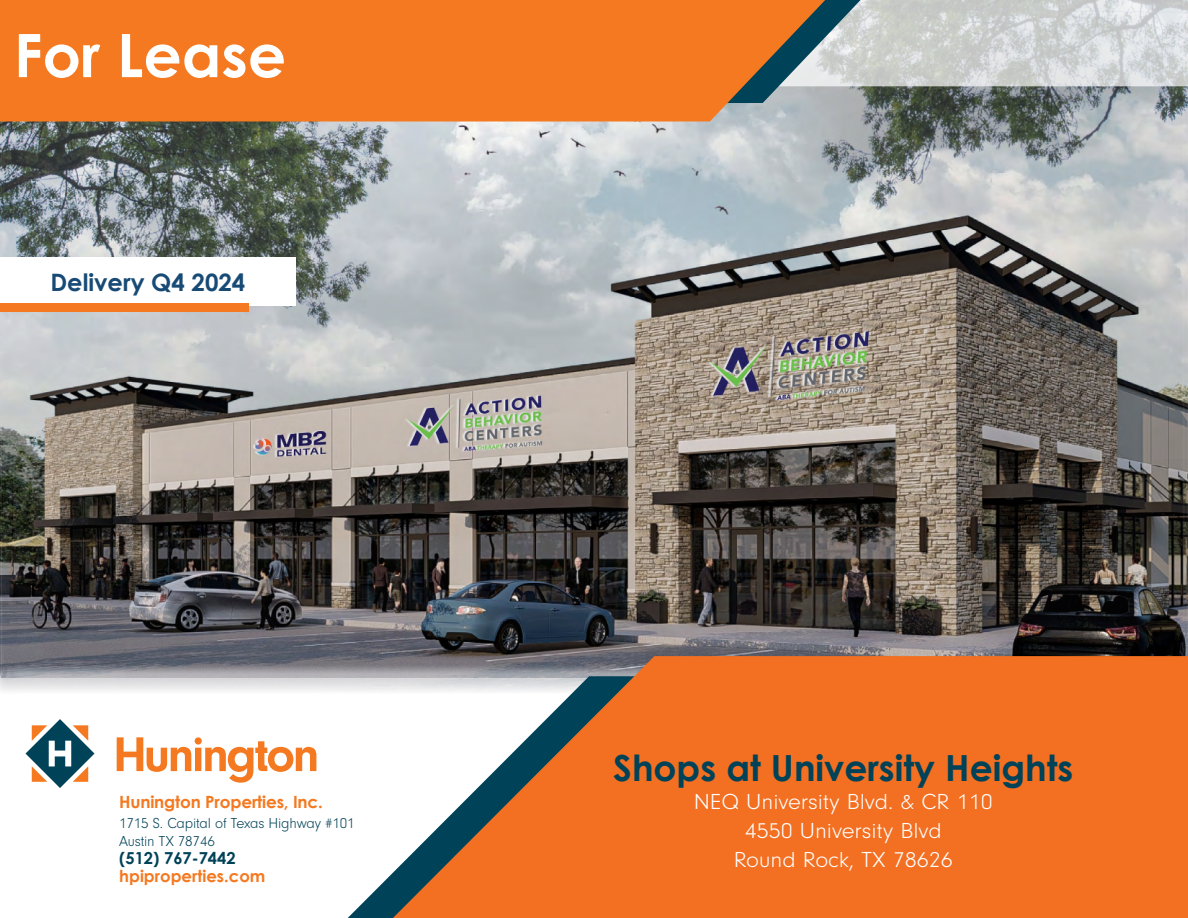
<style>
.page{position:relative;width:1188px;height:918px;background:#fff}
.page>*{position:absolute;margin:0;border:0;box-sizing:border-box;transform-origin:0 0}
.t1{font:700 60px "Century Gothic";color:#fff}
.t2{font:700 36px "Century Gothic";color:#004258}
.t3{font:700 24px "Century Gothic";color:#184a76}
.t4{font:300 22.5px/28.8px "Neuzeit Gro";color:#fff;text-align:center;scale:1.06 1}
.t5{font:700 16.8px "Century Gothic";letter-spacing:-.01em;color:#f47920}
.t6{font:700 16.5px "Century Gothic";color:#f47920}
.t7{font:700 16.5px "Century Gothic";color:#004258}
.t8{font:300 15px/18px "Neuzeit Gro";letter-spacing:-.01em;color:#004258}
</style>
<div class="page">
<img style="left:0;top:86px;width:1188px;height:605px">
<svg style="left:861px;top:0;width:327px;height:86px;background:#d1d4d3"></svg>
<svg style="left:26px;top:719px;width:68px;height:69px"></svg>
<svg style="left:117px;top:737px;width:199px;height:46px"></svg>
<svg style="left:825px;top:0;width:36px;height:103px;background:#a8b6b9"></svg>
<svg style="left:348px;top:676px;width:45px;height:242px"></svg>
<svg style="left:393px;top:656px;width:795px;height:262px;background:#e57a3a"></svg>
<div style="left:0;top:0;width:825px;height:122px;background:#f47920"></div>
<div style="left:0;top:258px;width:296px;height:48px;background:#fff"></div>
<div style="left:0;top:303px;width:248px;height:9px;background:#f47920"></div>
<h1 class="t1" style="left:14px;top:10px;width:274px">For Lease</h1>
<p class="t3" style="left:51px;top:264px;width:196px">Delivery Q4 2024</p>
<p class="t5" style="left:119px;top:789px;width:205px">Hunington Properties, Inc.</p>
<p class="t8" style="left:119px;top:814px;width:237px">1715 S. Capital of Texas Highway #101<br>Austin TX 78746</p>
<p class="t7" style="left:119px;top:845px;width:118px">(512) 767-7442</p>
<p class="t6" style="left:119px;top:863px;width:148px">hpiproperties.com</p>
<h2 class="t2" style="left:613px;top:740px;width:462px">Shops at University Heights</h2>
<p class="t4" style="left:694px;top:788px;width:284px">NEQ University Blvd. &amp; CR 110<br>4550 University Blvd<br>Round Rock, TX 78626</p>
</div>
